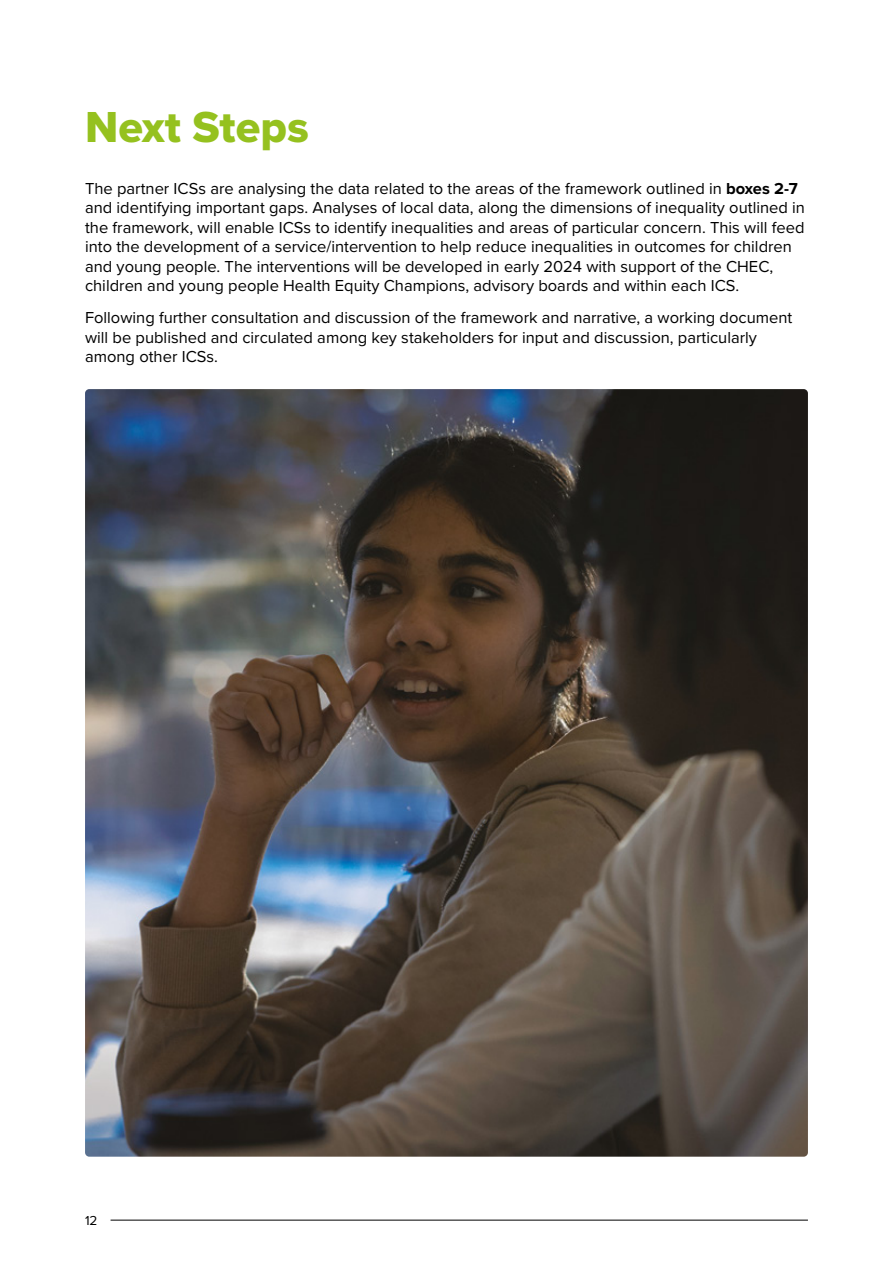
<style>
.page{position:relative;width:893px;height:1263px;background:#fff}
.page>*{position:absolute;margin:0;border:0;box-sizing:border-box;transform-origin:0 0}
.t1{font:45px "Proxima Nova Extrabld";color:#95c11f}
.t2{font:16.5px/19.5px "Proxima Nova";color:#000}
.t3{font:13.5px "Proxima Nova";color:#000}
.s1{font-weight:700}
</style>
<div class="page">
<hr style="left:111px;top:1220px;width:697px;height:1px;background:#000">
<img style="left:85px;top:389px;width:723px;height:768px">
<h1 class="t1" style="left:85px;top:93px;width:225px">Next Steps</h1>
<p class="t2" style="left:85px;top:178px;width:721px">The partner ICSs are analysing the data related to the areas of the framework outlined in <span class="s1">boxes 2-7 </span>and identifying important gaps. Analyses of local data, along the dimensions of inequality outlined in the framework, will enable ICSs to identify inequalities and areas of particular concern. This will feed into the development of a service/intervention to help reduce inequalities in outcomes for children and young people. The interventions will be developed in early 2024 with support of the CHEC, children and young people Health Equity Champions, advisory boards and within each ICS.</p>
<p class="t2" style="left:85px;top:307px;width:709px">Following further consultation and discussion of the framework and narrative, a working document will be published and circulated among key stakeholders for input and discussion, particularly among other ICSs.</p>
<p class="t3" style="left:85px;top:1211px;width:14px">12</p>
</div>
